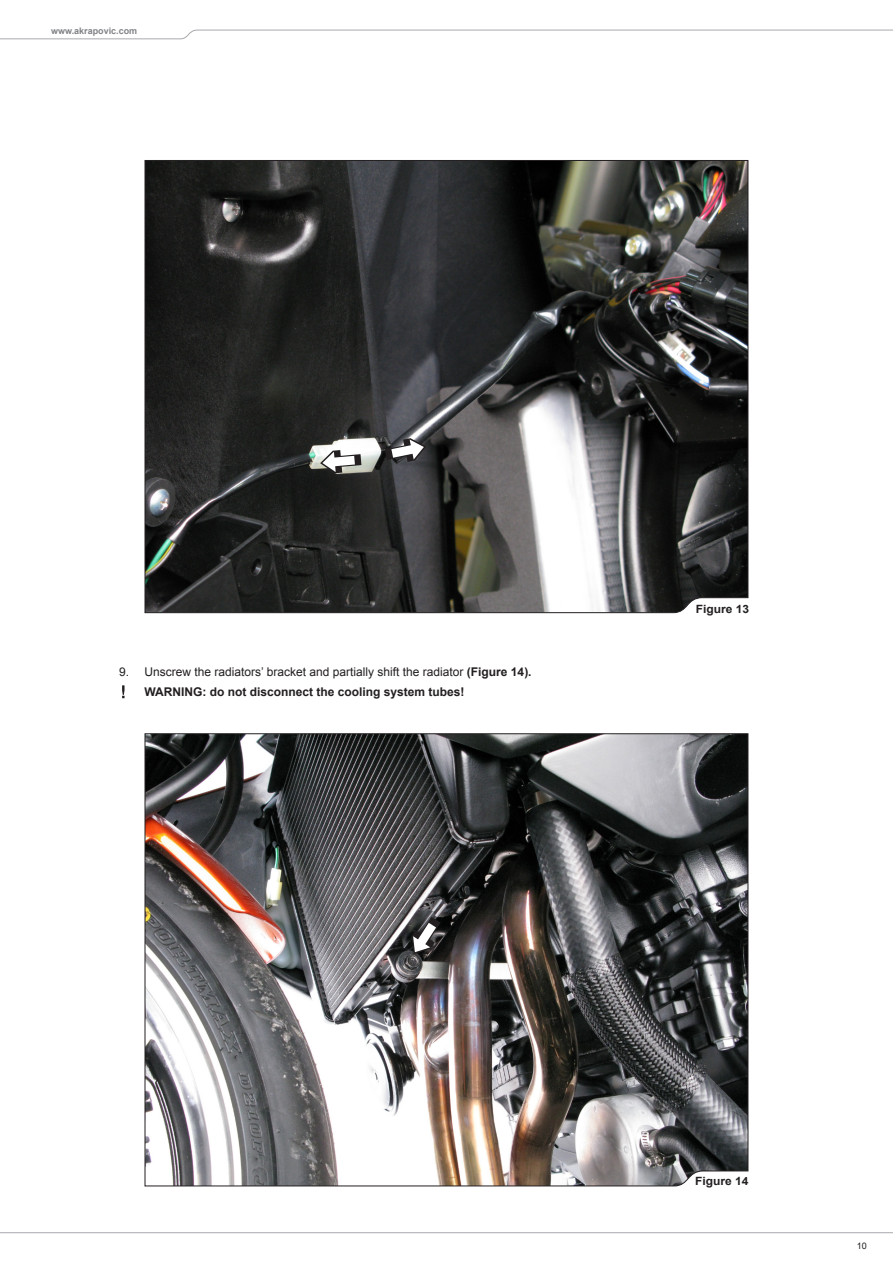
<style>
.page{position:relative;width:893px;height:1263px;background:#fff}
.page>*{position:absolute;margin:0;border:0;box-sizing:border-box;transform-origin:0 0}
.body_txt_bold{font:12px "Arial";color:#231f20}
.body_txt_bold-2{font:700 12px "Arial";color:#231f20}
.body_txt_bold-3{font:700 11.4px "Arial";color:#231f20;scale:1.05 1}
.t1{font:700 9px "Arial";color:#808285}
.t2{font:9px "Arial";color:#231f20}
.s1{font-weight:700}
</style>
<div class="page">
<svg style="left:0;top:29px;width:893px;height:10px"></svg>
<svg style="left:0;top:1232px;width:893px;height:2px;background:#d3d3d5"></svg>
<svg style="left:144px;top:160px;width:605px;height:453px;background:#3e3e3d"></svg>
<img style="left:144px;top:733px;width:605px;height:454px">
<svg style="left:412px;top:917px;width:29px;height:37px"></svg>
<svg style="left:385px;top:438px;width:41px;height:24px"></svg>
<svg style="left:320px;top:450px;width:41px;height:23px"></svg>
<svg style="left:122px;top:685px;width:3px;height:13px"></svg>
<p class="t1" style="left:51px;top:25px;width:88px">www.akrapovic.com</p>
<p class="body_txt_bold" style="left:119px;top:664px;width:12px">9.</p>
<p class="body_txt_bold" style="left:145px;top:664px;width:389px">Unscrew the radiators’ bracket and partially shift the radiator <span class="s1">(Figure 14).</span></p>
<p class="body_txt_bold-2" style="left:145px;top:684px;width:322px">WARNING: do not disconnect the cooling system tubes!</p>
<p class="body_txt_bold-3" style="left:696px;top:601px;width:52px">Figure 13</p>
<p class="body_txt_bold-3" style="left:695px;top:1173px;width:52px">Figure 14</p>
<p class="t2" style="left:857px;top:1240px;width:12px">10</p>
</div>
